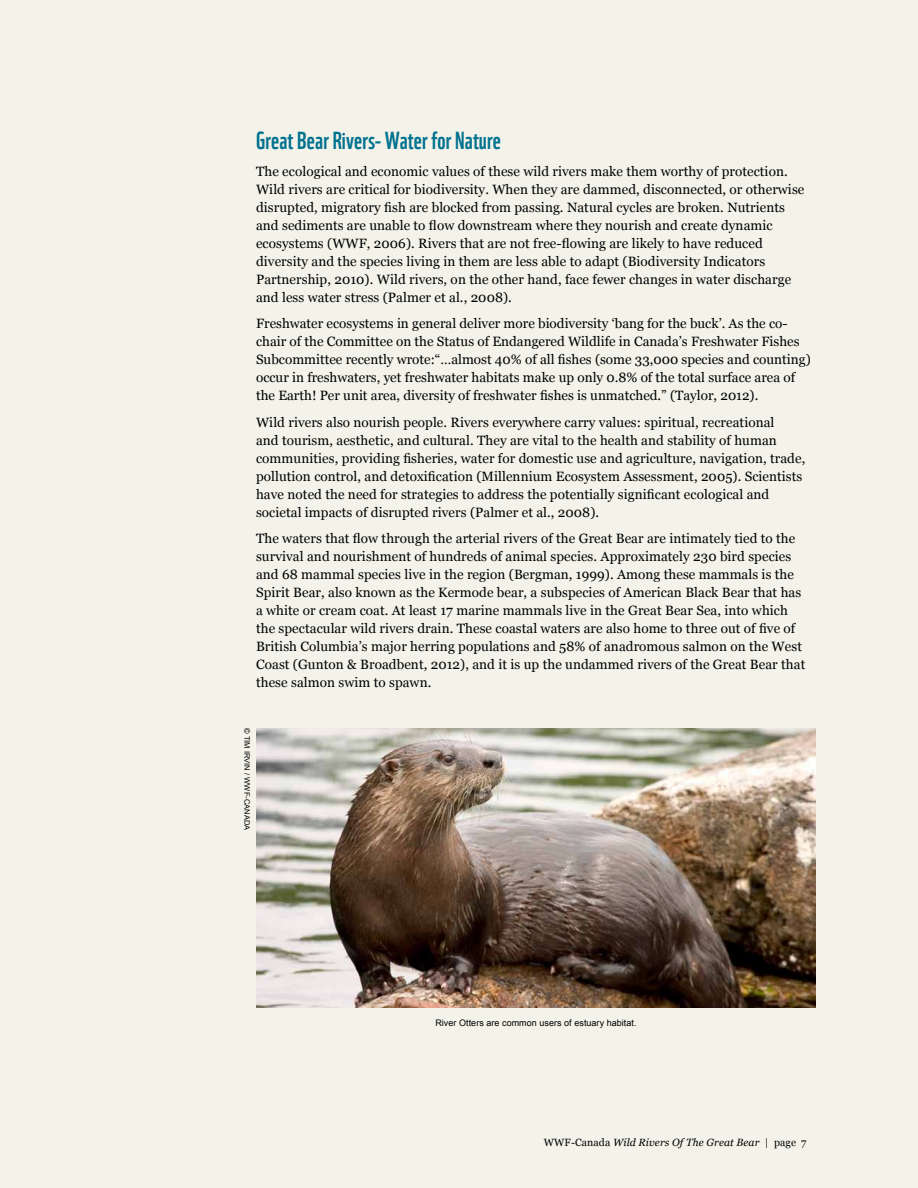
<style>
.page{position:relative;width:918px;height:1188px;background:#f4f3ea}
.page>*{position:absolute;margin:0;border:0;box-sizing:border-box;transform-origin:0 0}
.t1{font:24px "WWF";letter-spacing:.005em;color:#00728f}
.t2{font:13.5px/18px "Georgia";letter-spacing:.005em;color:#000}
.t3{font:italic 10.5px "Georgia";letter-spacing:.01em;color:#000}
.t4{font:9px "Arial";letter-spacing:.005em;color:#000}
.t5{font:7.5px "Arial";letter-spacing:.005em;color:#000}
.s1{font-style:normal}
</style>
<div class="page">
<img style="left:256px;top:728px;width:560px;height:280px">
<h1 class="t1" style="left:256px;top:122px;width:247px">Great Bear Rivers- Water for Nature</h1>
<p class="t2" style="left:256px;top:162px;width:550px">The ecological and economic values of these wild rivers make them worthy of protection.<br>Wild rivers are critical for biodiversity. When they are dammed, disconnected, or otherwise disrupted, migratory fish are blocked from passing. Natural cycles are broken. Nutrients and sediments are unable to flow downstream where they nourish and create dynamic ecosystems (WWF, 2006). Rivers that are not free-flowing are likely to have reduced diversity and the species living in them are less able to adapt (Biodiversity Indicators Partnership, 2010). Wild rivers, on the other hand, face fewer changes in water discharge and less water stress (Palmer et al., 2008).</p>
<p class="t2" style="left:256px;top:315px;width:556px">Freshwater ecosystems in general deliver more biodiversity ‘bang for the buck’. As the co&shy;chair of the Committee on the Status of Endangered Wildlife in Canada’s Freshwater Fishes Subcommittee recently wrote:“…almost 40% of all fishes (some 33,000 species and counting) occur in freshwaters, yet freshwater habitats make up only 0.8% of the total surface area of the Earth! Per unit area, diversity of freshwater fishes is unmatched.” (Taylor, 2012).</p>
<p class="t2" style="left:256px;top:413px;width:551px">Wild rivers also nourish people. Rivers everywhere carry values: spiritual, recreational<br>and tourism, aesthetic, and cultural. They are vital to the health and stability of human communities, providing fisheries, water for domestic use and agriculture, navigation, trade, pollution control, and detoxification (Millennium Ecosystem Assessment, 2005). Scientists have noted the need for strategies to address the potentially significant ecological and societal impacts of disrupted rivers (Palmer et al., 2008).</p>
<p class="t2" style="left:256px;top:530px;width:551px">The waters that flow through the arterial rivers of the Great Bear are intimately tied to the survival and nourishment of hundreds of animal species. Approximately 230 bird species and 68 mammal species live in the region (Bergman, 1999). Among these mammals is the Spirit Bear, also known as the Kermode bear, a subspecies of American Black Bear that has a white or cream coat. At least 17 marine mammals live in the Great Bear Sea, into which the spectacular wild rivers drain. These coastal waters are also home to three out of five of British Columbia’s major herring populations and 58% of anadromous salmon on the West Coast (Gunton &amp; Broadbent, 2012), and it is up the undammed rivers of the Great Bear that these salmon swim to spawn.</p>
<p class="t5" style="left:252px;top:728px;width:103px;rotate:90deg">© Tim Irvin / WWF-Canada</p>
<p class="t4" style="left:435px;top:1017px;width:203px">River Otters are common users of estuary habitat.</p>
<p class="t3" style="left:544px;top:1136px;width:264px"><span class="s1">WWF-Canada</span> Wild Rivers Of The Great Bear <span class="s1">| page 7</span></p>
</div>
